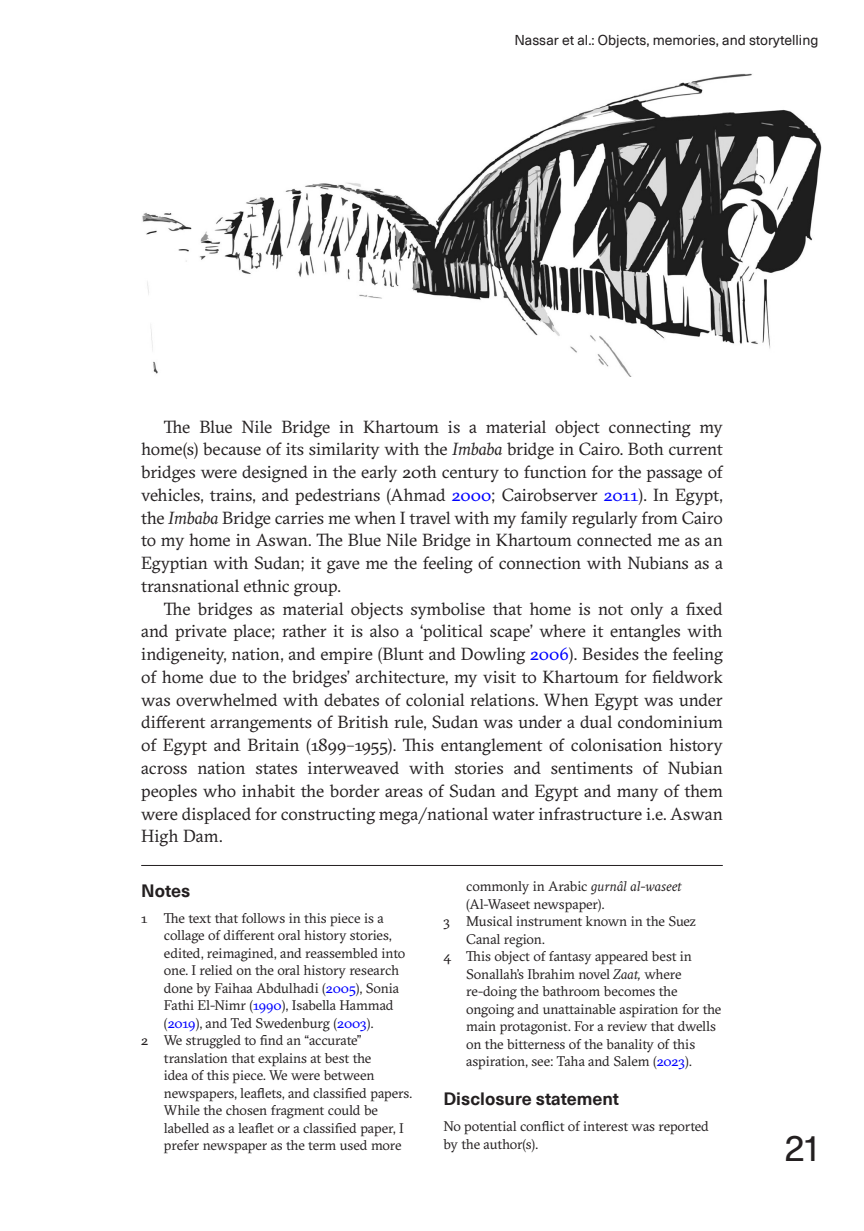
<style>
.page{position:relative;width:864px;height:1231px;background:#fff}
.page>*{position:absolute;margin:0;border:0;box-sizing:border-box;transform-origin:0 0}
.t1{font:36.75px "Neue Haas Unica Pro";color:#231f20}
.t2{font:17.5px/22.8px "GT Sectra";letter-spacing:-.005em;color:#231f20;text-align:justify}
.t3{font:700 17.5px "Neue Haas Unica Pro";color:#231f20}
.t4{font:14px/17.5px "GT Sectra";letter-spacing:-.01em;color:#231f20}
.t5{font:14px "Neue Haas Unica Pro";color:#231f20}
.s1{font-style:italic}
.s2{color:#00f}
</style>
<div class="page">
<hr style="left:141px;top:864px;width:581px;height:1px;background:#231f20">
<img style="left:142px;top:73px;width:679px;height:304px">
<p class="t5" style="left:514px;top:32px;width:305px">Nassar et al.: Objects, memories, and storytelling</p>
<p class="t2" style="left:141px;top:415px;width:583px;text-indent:23px">The Blue Nile Bridge in Khartoum is a material object connecting my home(s) because of its similarity with the <span class="s1">Imbaba</span> bridge in Cairo. Both current bridges were designed in the early 20th century to function for the passage of vehicles, trains, and pedestrians (Ahmad <span class="s2">2000</span>; Cairobserver <span class="s2">2011</span>). In Egypt, the <span class="s1">Imbaba</span> Bridge carries me when I travel with my family regularly from Cairo to my home in Aswan. The Blue Nile Bridge in Khartoum connected me as an Egyptian with Sudan; it gave me the feeling of connection with Nubians as a transnational ethnic group.</p>
<p class="t2" style="left:141px;top:597px;width:583px;text-indent:23px">The bridges as material objects symbolise that home is not only a fixed and private place; rather it is also a ‘political scape’ where it entangles with indigeneity, nation, and empire (Blunt and Dowling <span class="s2">2006</span>). Besides the feeling of home due to the bridges’ architecture, my visit to Khartoum for fieldwork was overwhelmed with debates of colonial relations. When Egypt was under different arrangements of British rule, Sudan was under a dual condominium of Egypt and Britain (1899–1955). This entanglement of colonisation history across nation states interweaved with stories and sentiments of Nubian peoples who inhabit the border areas of Sudan and Egypt and many of them were displaced for constructing mega/national water infrastructure i.e. Aswan High Dam.</p>
<p class="t3" style="left:141px;top:879px;width:51px">Notes</p>
<p class="t4" style="left:141px;top:909px;width:244px">1 The text that follows in this piece is a</p>
<p class="t4" style="left:164px;top:926px;width:229px">collage of different oral history stories,</p>
<p class="t4" style="left:164px;top:944px;width:243px">edited, reimagined, and reassembled into</p>
<p class="t4" style="left:164px;top:961px;width:237px">one. I relied on the oral history research</p>
<p class="t4" style="left:164px;top:979px;width:236px">done by Faihaa Abdulhadi (<span class="s2">2005</span>), Sonia</p>
<p class="t4" style="left:164px;top:996px;width:231px">Fathi El-Nimr (<span class="s2">1990</span>), Isabella Hammad</p>
<p class="t4" style="left:164px;top:1014px;width:211px">(<span class="s2">2019</span>), and Ted Swedenburg (<span class="s2">2003</span>).</p>
<p class="t4" style="left:141px;top:1031px;width:222px">2 We struggled to find an “accurate”</p>
<p class="t4" style="left:164px;top:1049px;width:209px">translation that explains at best the</p>
<p class="t4" style="left:164px;top:1066px;width:212px">idea of this piece. We were between</p>
<p class="t4" style="left:164px;top:1084px;width:249px">newspapers, leaflets, and classified papers.</p>
<p class="t4" style="left:164px;top:1101px;width:215px">While the chosen fragment could be</p>
<p class="t4" style="left:164px;top:1119px;width:241px">labelled as a leaflet or a classified paper, I</p>
<p class="t4" style="left:164px;top:1136px;width:239px">prefer newspaper as the term used more</p>
<p class="t4" style="left:466px;top:877px;width:217px">commonly in Arabic <span class="s1">gurnâl al-waseet</span></p>
<p class="t4" style="left:466px;top:895px;width:140px">(Al-Waseet newspaper).</p>
<p class="t4" style="left:443px;top:912px;width:254px">3 Musical instrument known in the Suez</p>
<p class="t4" style="left:466px;top:930px;width:80px">Canal region.</p>
<p class="t4" style="left:443px;top:947px;width:250px">4 This object of fantasy appeared best in</p>
<p class="t4" style="left:466px;top:965px;width:217px">Sonallah’s Ibrahim novel <span class="s1">Zaat,</span> where</p>
<p class="t4" style="left:466px;top:982px;width:213px">re-doing the bathroom becomes the</p>
<p class="t4" style="left:466px;top:1000px;width:257px">ongoing and unattainable aspiration for the</p>
<p class="t4" style="left:466px;top:1017px;width:251px">main protagonist. For a review that dwells</p>
<p class="t4" style="left:466px;top:1035px;width:230px">on the bitterness of the banality of this</p>
<p class="t4" style="left:466px;top:1052px;width:227px">aspiration, see: Taha and Salem (<span class="s2">2023</span>).</p>
<p class="t3" style="left:443px;top:1087px;width:177px">Disclosure statement</p>
<p class="t4" style="left:443px;top:1117px;width:267px">No potential conflict of interest was reported by the author(s).</p>
<h1 class="t1" style="left:783px;top:1125px;width:36px">21</h1>
</div>
